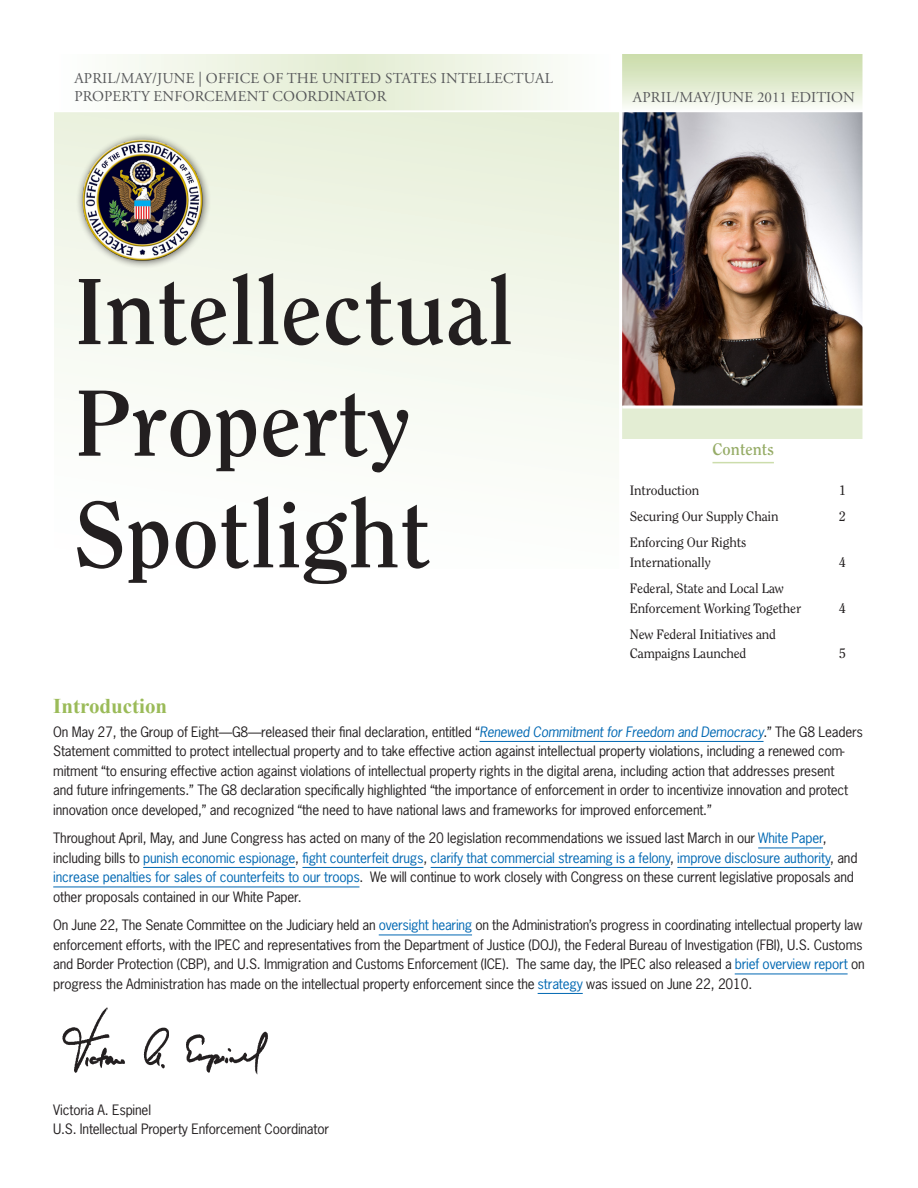
<style>
.page{position:relative;width:918px;height:1188px;background:#fff}
.page>*{position:absolute;margin:0;border:0;box-sizing:border-box;transform-origin:0 0}
.t1{font:700 93px "Clearface Std";color:#231f20}
.t2{font:700 21px "Times New Roman";color:#9bbb59}
.Contents_Header{font:700 16.5px "Clearface Std";color:#96ac67}
.t3{font:15px/18px "Adobe Garamond Pro";letter-spacing:.015em;color:#57585a}
.Text{font:13.5px/19.5px "News Gothic Std";letter-spacing:-.015em;color:#231f20}
.Table_of_Contents_Te{font:13.5px/19.5px "Clearface Std";letter-spacing:-.015em;color:#231f20}
.s1{font-style:italic;color:#0168b3}
.s2{color:#0168b3}
</style>
<div class="page">
<div style="left:622px;top:401px;width:242px;height:38px;background:#e3edd3"></div>
<div style="left:621px;top:55px;width:242px;height:57px;background:linear-gradient(to bottom,#c8dba7,#fbfcf9)"></div>
<div style="left:54px;top:105px;width:567px;height:463px;background:linear-gradient(to bottom,#e9f0db,#fff)"></div>
<svg style="left:54px;top:55px;width:565px;height:55px"></svg>
<img style="left:622px;top:112px;width:240px;height:294px">
<hr style="left:44px;top:110px;width:830px;height:2px;background:#fff">
<div style="left:75px;top:133px;width:136px;height:136px;background:#f3f7eb"></div>
<img style="left:75px;top:132px;width:135px;height:135px">
<hr style="left:480px;top:741px;width:284px;height:1px;background:#0168b3">
<hr style="left:758px;top:848px;width:65px;height:1px;background:#0168b3">
<hr style="left:143px;top:867px;width:152px;height:1px;background:#0168b3">
<hr style="left:302px;top:867px;width:121px;height:1px;background:#0168b3">
<hr style="left:431px;top:867px;width:239px;height:1px;background:#0168b3">
<hr style="left:677px;top:867px;width:153px;height:1px;background:#0168b3">
<hr style="left:53px;top:887px;width:306px;height:1px;background:#0168b3">
<hr style="left:379px;top:935px;width:93px;height:1px;background:#0168b3">
<hr style="left:735px;top:974px;width:113px;height:1px;background:#0168b3">
<hr style="left:538px;top:993px;width:45px;height:1px;background:#0168b3">
<img style="left:62px;top:1007px;width:206px;height:68px">
<hr style="left:619px;top:47px;width:3px;height:567px;background:#fff">
<svg style="left:862px;top:54px;width:2px;height:385px"></svg>
<hr style="left:622px;top:406px;width:244px;height:3px;background:#fff">
<hr style="left:712px;top:462px;width:62px;height:1px;background:#ccddac">
<p class="t3" style="left:74px;top:70px;width:480px">APRIL/MAY/JUNE | OFFICE OF THE UNITED STATES INTELLECTUAL<br>PROPERTY ENFORCEMENT COORDINATOR</p>
<p class="t1" style="left:74px;top:256px;width:441px">Intellectual</p>
<p class="t1" style="left:74px;top:367px;width:337px">Property</p>
<p class="t1" style="left:74px;top:479px;width:358px">Spotlight</p>
<p class="t3" style="left:633px;top:89px;width:224px">APRIL/MAY/JUNE 2011 EDITION</p>
<p class="Contents_Header" style="left:712px;top:439px;width:63px">Contents</p>
<p class="Table_of_Contents_Te" style="left:630px;top:480px;width:71px">Introduction</p>
<p class="Table_of_Contents_Te" style="left:839px;top:480px;width:8px">1</p>
<p class="Table_of_Contents_Te" style="left:630px;top:507px;width:150px">Securing Our Supply Chain</p>
<p class="Table_of_Contents_Te" style="left:839px;top:507px;width:8px">2</p>
<p class="Table_of_Contents_Te" style="left:630px;top:533px;width:118px">Enforcing Our Rights<br>Internationally</p>
<p class="Table_of_Contents_Te" style="left:839px;top:552px;width:8px">4</p>
<p class="Table_of_Contents_Te" style="left:630px;top:579px;width:173px">Federal, State and Local Law<br>Enforcement Working Together</p>
<p class="Table_of_Contents_Te" style="left:630px;top:624px;width:148px">New Federal Initiatives and<br>Campaigns Launched</p>
<p class="Table_of_Contents_Te" style="left:839px;top:598px;width:8px">4</p>
<p class="Table_of_Contents_Te" style="left:839px;top:644px;width:8px">5</p>
<p class="t2" style="left:53px;top:691px;width:115px">Introduction</p>
<p class="Text" style="left:53px;top:722px;width:811px">On May 27, the Group of Eight—G8—released their final declaration, entitled “<span class="s1">Renewed Commitment for Freedom and Democracy</span>.” The G8 Leaders Statement committed to protect intellectual property and to take effective action against intellectual property violations, including a renewed com&shy;mitment “to ensuring effective action against violations of intellectual property rights in the digital arena, including action that addresses present<br>and future infringements.” The G8 declaration specifically highlighted “the importance of enforcement in order to incentivize innovation and protect innovation once developed,” and recognized “the need to have national laws and frameworks for improved enforcement.”</p>
<p class="Text" style="left:53px;top:828px;width:806px">Throughout April, May, and June Congress has acted on many of the 20 legislation recommendations we issued last March in our <span class="s2">White Paper</span>, including bills to <span class="s2">punish economic espionage</span>, <span class="s2">fight counterfeit drugs</span>, <span class="s2">clarify that commercial streaming is a felony</span>, <span class="s2">improve disclosure authority</span>, and <span class="s2">increase penalties for sales of counterfeits to our troops</span>. We will continue to work closely with Congress on these current legislative proposals and other proposals contained in our White Paper.</p>
<p class="Text" style="left:53px;top:915px;width:813px">On June 22, The Senate Committee on the Judiciary held an <span class="s2">oversight hearing</span> on the Administration’s progress in coordinating intellectual property law enforcement efforts, with the IPEC and representatives from the Department of Justice (DOJ), the Federal Bureau of Investigation (FBI), U.S. Customs and Border Protection (CBP), and U.S. Immigration and Customs Enforcement (ICE). The same day, the IPEC also released a <span class="s2">brief overview report</span> on progress the Administration has made on the intellectual property enforcement since the <span class="s2">strategy</span> was issued on June 22, 2010.</p>
<p class="Text" style="left:53px;top:1100px;width:277px">Victoria A. Espinel<br>U.S. Intellectual Property Enforcement Coordinator</p>
</div>
